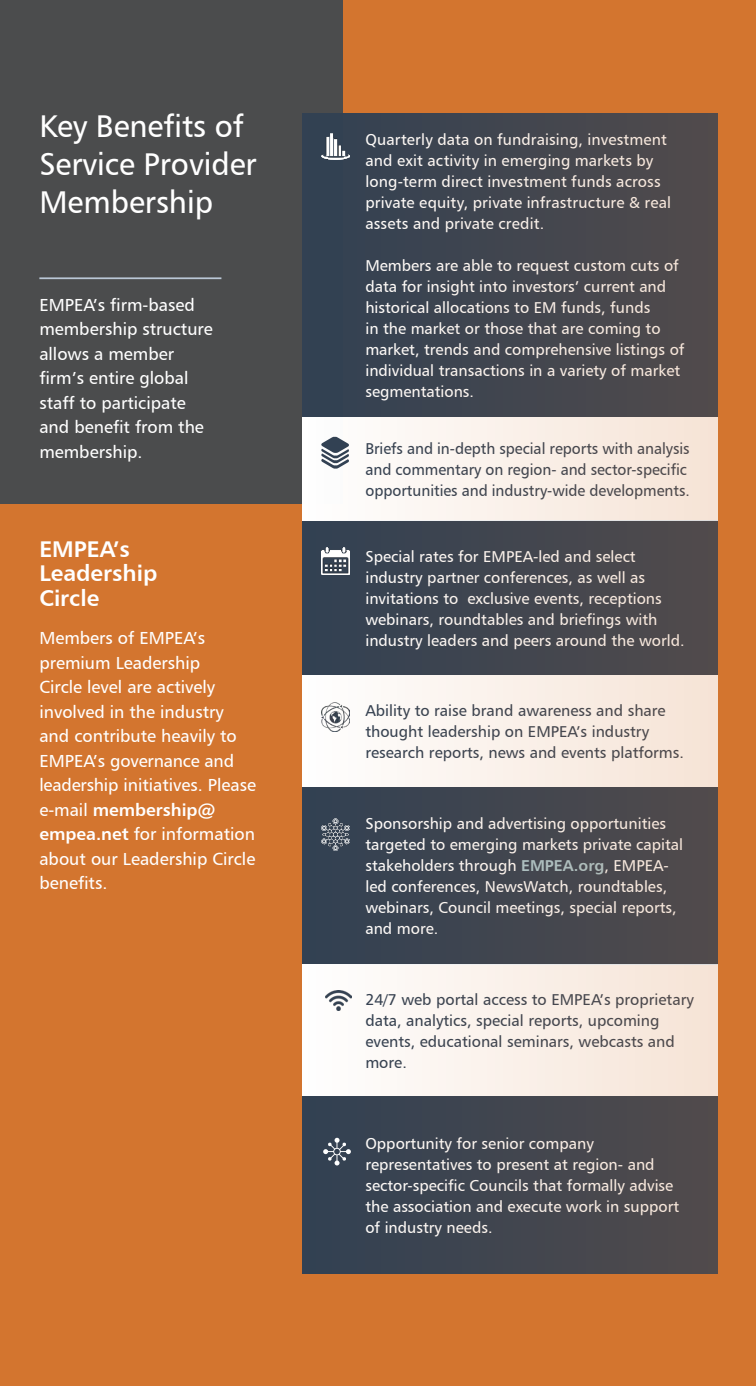
<style>
.page{position:relative;width:756px;height:1386px;background:#d3752f}
.page>*{position:absolute;margin:0;border:0;box-sizing:border-box;transform-origin:0 0}
.t1{font:31.5px/37.8px "Humanist 777 BT Roman B";color:#fff}
.t2{font:22.75px/24.5px "Humanist 777 BT Bold B";color:#fff}
.t3{font:17.5px/24.5px "Humanist 777 BT Roman B";color:#fff}
.t4{font:17.5px "Humanist 777 BT Bold B";color:#fff}
.t5{font:15.75px/21px "Humanist 777 BT Roman B";color:#fff}
.t6{font:15.75px/21px "Humanist 777 BT Roman B";color:#324153}
.s1{font-family:"Humanist 777 BT Roman B"}
.s2{font-family:"Humanist 777 BT Bold B"}
.s3{font-family:"Humanist 777 BT Bold B";color:#a9c8d1}
</style>
<div class="page">
<div style="left:0;top:0;width:342px;height:504px;background:#4b4c4d"></div>
<div style="left:302px;top:520px;width:416px;height:155px;background:linear-gradient(to right,#314153,#514b4b)"></div>
<div style="left:302px;top:113px;width:416px;height:304px;background:linear-gradient(to right,#314153,#514b4b)"></div>
<div style="left:302px;top:675px;width:416px;height:112px;background:linear-gradient(to right,#fefefe,#f6e3d5)"></div>
<div style="left:302px;top:787px;width:416px;height:178px;background:linear-gradient(to right,#314153,#514b4b)"></div>
<div style="left:302px;top:1096px;width:416px;height:178px;background:linear-gradient(to right,#314153,#514b4b)"></div>
<div style="left:302px;top:965px;width:416px;height:131px;background:linear-gradient(to right,#feffff,#f6e3d5)"></div>
<div style="left:302px;top:417px;width:416px;height:103px;background:linear-gradient(to right,#fefeff,#f6e3d5)"></div>
<hr style="left:39px;top:277px;width:182px;height:2px;background:#bac7d6">
<svg style="left:321px;top:437px;width:28px;height:32px"></svg>
<img style="left:321px;top:134px;width:28px;height:25px">
<img style="left:321px;top:548px;width:28px;height:27px">
<img style="left:321px;top:703px;width:28px;height:28px">
<img style="left:321px;top:819px;width:29px;height:31px">
<img style="left:325px;top:990px;width:27px;height:20px">
<svg style="left:323px;top:1138px;width:28px;height:28px"></svg>
<h1 class="t1" style="left:39px;top:107px;width:219px">Key Benefits of<br>Service Provider<br>Membership</h1>
<p class="t3" style="left:39px;top:292px;width:175px">EMPEA’s firm-based membership structure allows a member firm’s entire global staff to participate and benefit from the membership.</p>
<h2 class="t2" style="left:39px;top:536px;width:120px">EMPEA’s<br>Leadership<br>Circle</h2>
<p class="t3" style="left:39px;top:625px;width:218px">Members of EMPEA’s premium Leadership<br>Circle level are actively involved in the industry and contribute heavily to<br>EMPEA’s governance and leadership initiatives. Please</p>
<p class="t4" style="left:39px;top:798px;width:177px"><span class="s1">e-mail</span> membership@</p>
<p class="t3" style="left:39px;top:821px;width:217px;text-align:justify"><span class="s2">empea.net</span> for information about our Leadership Circle benefits.</p>
<p class="t5" style="left:365px;top:129px;width:307px">Quarterly data on fundraising, investment and exit activity in emerging markets by long-term direct investment funds across private equity, private infrastructure &amp; real assets and private credit.</p>
<p class="t5" style="left:365px;top:255px;width:321px">Members are able to request custom cuts of data for insight into investors’ current and historical allocations to EM funds, funds<br>in the market or those that are coming to market, trends and comprehensive listings of individual transactions in a variety of market segmentations.</p>
<p class="t6" style="left:365px;top:437px;width:326px">Briefs and in-depth special reports with analysis and commentary on region- and sector-specific opportunities and industry-wide developments.</p>
<p class="t5" style="left:365px;top:546px;width:321px">Special rates for EMPEA-led and select industry partner conferences, as well as invitations to exclusive events, receptions webinars, roundtables and briefings with industry leaders and peers around the world.</p>
<p class="t6" style="left:365px;top:700px;width:320px">Ability to raise brand awareness and share thought leadership on EMPEA’s industry research reports, news and events platforms.</p>
<p class="t5" style="left:365px;top:813px;width:319px">Sponsorship and advertising opportunities targeted to emerging markets private capital stakeholders through <span class="s3">EMPEA.org</span>, EMPEA&shy;led conferences, NewsWatch, roundtables, webinars, Council meetings, special reports, and more.</p>
<p class="t6" style="left:365px;top:989px;width:330px">24/7 web portal access to EMPEA’s proprietary data, analytics, special reports, upcoming events, educational seminars, webcasts and more.</p>
<p class="t5" style="left:365px;top:1133px;width:315px">Opportunity for senior company representatives to present at region- and sector-specific Councils that formally advise the association and execute work in support of industry needs.</p>
</div>
